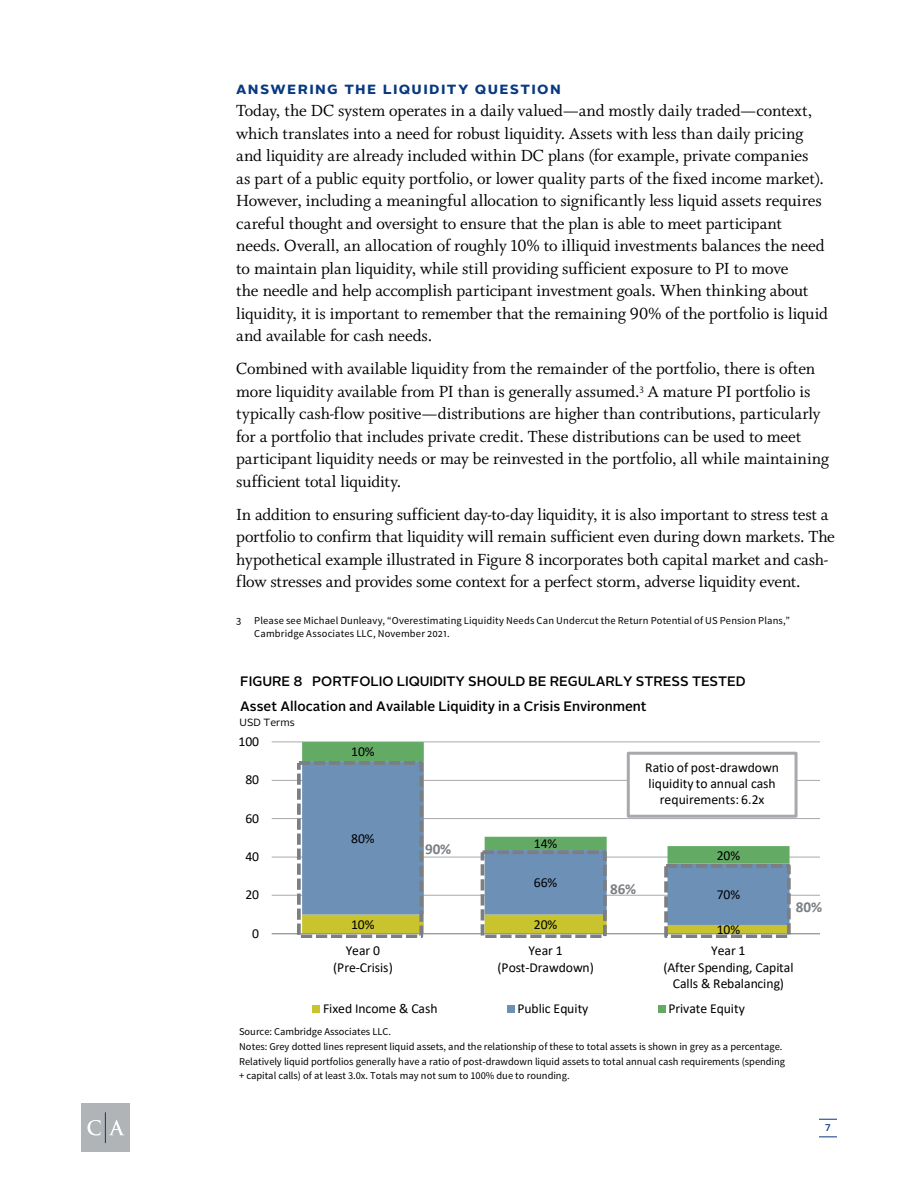
<style>
.page{position:relative;width:918px;height:1188px;background:#fff}
.page>*{position:absolute;margin:0;border:0;box-sizing:border-box;transform-origin:0 0}
.t1{font:18px/22.5px "Whitman";letter-spacing:-.01em;color:#000}
.t2{font:700 16.5px "Alright Sans";letter-spacing:.08em;color:#083981}
.t3{font:700 15.15px "Calibri";color:#7b7e83}
.t4{font:13.65px/16.5px "Calibri";color:#000;text-align:center}
.t5{font:500 13.65px/25.2px "Alright Sans";color:#000}
.t6{font:10.5px/14.7px "Source Sans Pro";letter-spacing:.005em;color:#000}
.t7{font:10.5px "Alright Sans";letter-spacing:.005em;color:#000}
.t8{font:500 9.75px "Alright Sans";color:#083981}
</style>
<div class="page">
<hr style="left:272px;top:895px;width:548px;height:1px;background:#a7a9ac">
<hr style="left:272px;top:857px;width:548px;height:1px;background:#a7a9ac">
<hr style="left:272px;top:818px;width:548px;height:1px;background:#a7a9ac">
<hr style="left:272px;top:780px;width:548px;height:1px;background:#a7a9ac">
<hr style="left:272px;top:742px;width:548px;height:1px;background:#a7a9ac">
<svg style="left:302px;top:742px;width:488px;height:17px"></svg>
<hr style="left:272px;top:933px;width:548px;height:1px;background:#868686">
<div style="left:313px;top:1006px;width:7px;height:7px;background:#c9c42d"></div>
<div style="left:507px;top:1006px;width:8px;height:7px;background:#6d90b7"></div>
<div style="left:658px;top:1006px;width:7px;height:7px;background:#63ab64"></div>
<svg style="left:295px;top:759px;width:498px;height:178px"></svg>
<div style="left:627px;top:752px;width:171px;height:66px;background:#fff;border:3px solid #a7a9ac"></div>
<div style="left:81px;top:1103px;width:49px;height:49px;background:#b1b4b6"></div>
<svg style="left:87px;top:1120px;width:14px;height:16px"></svg>
<svg style="left:109px;top:1120px;width:15px;height:15px"></svg>
<hr style="left:105px;top:1112px;width:1px;height:31px;background:#083981">
<svg style="left:819px;top:1119px;width:18px;height:1px"></svg>
<svg style="left:819px;top:1137px;width:18px;height:1px"></svg>
<p class="t2" style="left:236px;top:76px;width:326px">Answering the Liquidity Question</p>
<p class="t1" style="left:236px;top:100px;width:593px">Today, the DC system operates in a daily valued—and mostly daily traded—context, which translates into a need for robust liquidity. Assets with less than daily pricing and liquidity are already included within DC plans (for example, private companies<br>as part of a public equity portfolio, or lower quality parts of the fixed income market).<br>However, including a meaningful allocation to significantly less liquid assets requires careful thought and oversight to ensure that the plan is able to meet participant needs. Overall, an allocation of roughly 10% to illiquid investments balances the need to maintain plan liquidity, while still providing sufficient exposure to PI to move<br>the needle and help accomplish participant investment goals. When thinking about liquidity, it is important to remember that the remaining 90% of the portfolio is liquid and available for cash needs.</p>
<p class="t1" style="left:236px;top:358px;width:594px">Combined with available liquidity from the remainder of the portfolio, there is often more liquidity available from PI than is generally assumed.<sup>3</sup> A mature PI portfolio is typically cash-flow positive—distributions are higher than contributions, particularly for a portfolio that includes private credit. These distributions can be used to meet participant liquidity needs or may be reinvested in the portfolio, all while maintaining sufficient total liquidity.</p>
<p class="t1" style="left:236px;top:503px;width:600px">In addition to ensuring sufficient day-to-day liquidity, it is also important to stress test a portfolio to confirm that liquidity will remain sufficient even during down markets. The hypothetical example illustrated in Figure 8 incorporates both capital market and cash&shy;flow stresses and provides some context for a perfect storm, adverse liquidity event.</p>
<p class="t6" style="left:254px;top:614px;width:537px;line-height:13.5px;text-indent:-18px">3 Please see Michael Dunleavy, “Overestimating Liquidity Needs Can Undercut the Return Potential of US Pension Plans,”<br>Cambridge Associates LLC, November 2021.</p>
<p class="t5" style="left:240px;top:668px;width:507px">FIGURE 8 PORTFOLIO LIQUIDITY SHOULD BE REGULARLY STRESS TESTED<br>Asset Allocation and Available Liquidity in a Crisis Environment</p>
<p class="t7" style="left:239px;top:715px;width:57px">USD Terms</p>
<p class="t4" style="left:239px;top:733px;width:22px">100</p>
<p class="t4" style="left:245px;top:771px;width:15px">80</p>
<p class="t4" style="left:245px;top:810px;width:15px">60</p>
<p class="t4" style="left:245px;top:848px;width:15px">40</p>
<p class="t4" style="left:245px;top:886px;width:15px">20</p>
<p class="t4" style="left:252px;top:925px;width:8px">0</p>
<p class="t4" style="left:351px;top:743px;width:25px">10%</p>
<p class="t4" style="left:351px;top:829px;width:25px">80%</p>
<p class="t3" style="left:425px;top:839px;width:28px">90%</p>
<p class="t4" style="left:534px;top:835px;width:25px">14%</p>
<p class="t4" style="left:534px;top:874px;width:25px">66%</p>
<p class="t4" style="left:351px;top:916px;width:25px">10%</p>
<p class="t4" style="left:534px;top:916px;width:25px">20%</p>
<p class="t4" style="left:645px;top:759px;width:135px">Ratio of post-drawdown liquidity to annual cash requirements: 6.2x</p>
<p class="t3" style="left:610px;top:878px;width:28px">86%</p>
<p class="t4" style="left:717px;top:847px;width:25px">20%</p>
<p class="t4" style="left:717px;top:886px;width:25px">70%</p>
<p class="t4" style="left:717px;top:921px;width:25px">10%</p>
<p class="t3" style="left:796px;top:897px;width:28px">80%</p>
<p class="t4" style="left:333px;top:942px;width:61px">Year 0 (Pre-Crisis)</p>
<p class="t4" style="left:498px;top:942px;width:98px">Year 1 (Post-Drawdown)</p>
<p class="t4" style="left:663px;top:942px;width:132px">Year 1<br>(After Spending, Capital<br>Calls &amp; Rebalancing)</p>
<p class="t4" style="left:323px;top:1000px;width:116px">Fixed Income &amp; Cash</p>
<p class="t4" style="left:518px;top:1000px;width:72px">Public Equity</p>
<p class="t4" style="left:669px;top:1000px;width:78px">Private Equity</p>
<p class="t6" style="left:239px;top:1024px;width:547px">Source: Cambridge Associates LLC.<br>Notes: Grey dotted lines represent liquid assets, and the relationship of these to total assets is shown in grey as a percentage.<br>Relatively liquid portfolios generally have a ratio of post-drawdown liquid assets to total annual cash requirements (spending + capital calls) of at least 3.0x. Totals may not sum to 100% due to rounding.</p>
<p class="t8" style="left:825px;top:1121px;width:8px">7</p>
</div>
